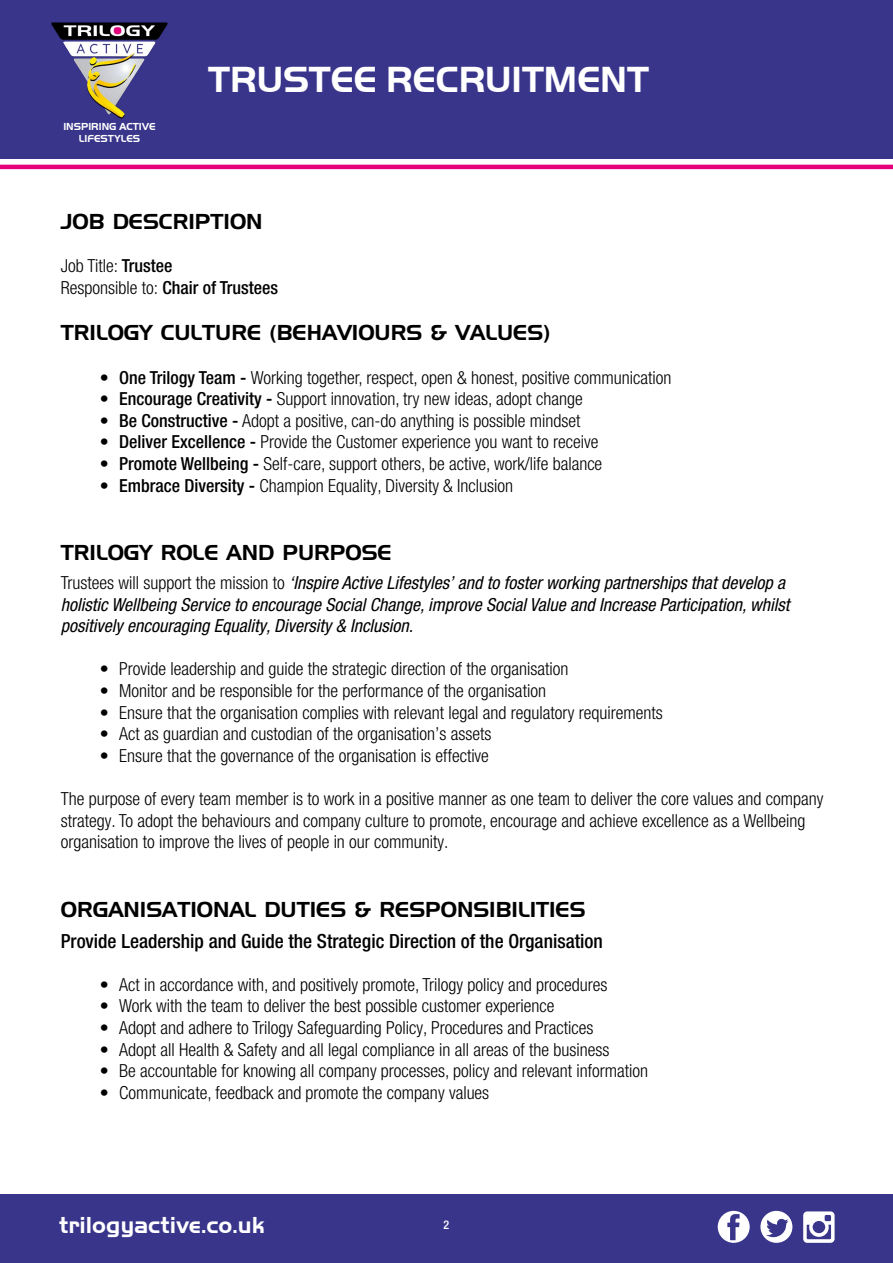
<style>
.page{position:relative;width:893px;height:1263px;background:#fff}
.page>*{position:absolute;margin:0;border:0;box-sizing:border-box;transform-origin:0 0}
.t1{font:700 37.5px "Handel Got D";color:#fff}
.t2{font:700 23.85px "Handel Got D";color:#fff}
.t3{font:21px "Handel Gothic";color:#000}
.t4{font:500 condensed 19.5px "Helvetica Neue LT Pro";color:#000}
.t5{font:300 condensed 18px/21.6px "Helvetica Neue LT Pro";color:#000}
.t6{font:italic condensed 18px/21.6px "Helvetica Neue LT Pro";color:#000}
.t7{font:500 condensed 12px "Helvetica Neue LT Pro";color:#fff}
.t8{font:700 10.5px/12.6px "Handel Got D";color:#fff;text-align:center}
.s1{font-weight:500}
.s2{font-weight:300;font-style:normal}
</style>
<div class="page">
<div style="left:0;top:0;width:893px;height:158px;background:#39358b"></div>
<img style="left:51px;top:22px;width:117px;height:97px">
<hr style="left:0;top:165px;width:893px;height:4px;background:#e6007d">
<div style="left:0;top:1195px;width:893px;height:68px;background:#39358b"></div>
<svg style="left:718px;top:1211px;width:32px;height:32px"></svg>
<svg style="left:760px;top:1211px;width:32px;height:32px"></svg>
<svg style="left:803px;top:1211px;width:32px;height:32px"></svg>
<p class="t8" style="left:63px;top:120px;width:94px">INSPIRING ACTIVE<br>LIFESTYLES</p>
<h1 class="t1" style="left:208px;top:59px;width:442px">TRUSTEE RECRUITMENT</h1>
<p class="t3" style="left:61px;top:212px;width:203px">JOB DESCRIPTION</p>
<p class="t5" style="left:61px;top:255px;width:219px">Job Title: <span class="s1">Trustee<br></span>Responsible to: <span class="s1">Chair of Trustees</span></p>
<p class="t3" style="left:61px;top:323px;width:491px">TRILOGY CULTURE (BEHAVIOURS &amp; VALUES)</p>
<p class="t5" style="left:100px;top:366px;width:573px"><span class="s1">• One Trilogy Team -</span> Working together, respect, open &amp; honest, positive communication</p>
<p class="t5" style="left:100px;top:388px;width:484px"><span class="s1">• Encourage Creativity -</span> Support innovation, try new ideas, adopt change</p>
<p class="t5" style="left:100px;top:409px;width:482px"><span class="s1">• Be Constructive -</span> Adopt a positive, can-do anything is possible mindset</p>
<p class="t5" style="left:100px;top:431px;width:500px"><span class="s1">• Deliver Excellence -</span> Provide the Customer experience you want to receive</p>
<p class="t5" style="left:100px;top:453px;width:504px"><span class="s1">• Promote Wellbeing -</span> Self-care, support others, be active, work/life balance</p>
<p class="t5" style="left:100px;top:474px;width:415px"><span class="s1">• Embrace Diversity -</span> Champion Equality, Diversity &amp; Inclusion</p>
<p class="t3" style="left:61px;top:543px;width:332px">TRILOGY ROLE AND PURPOSE</p>
<p class="t6" style="left:61px;top:572px;width:730px"><span class="s2">Trustees will support the mission to</span> ‘Inspire Active Lifestyles’ and to foster working partnerships that develop a holistic Wellbeing Service to encourage Social Change, improve Social Value and Increase Participation, whilst positively encouraging Equality, Diversity &amp; Inclusion.</p>
<p class="t5" style="left:100px;top:658px;width:470px">• Provide leadership and guide the strategic direction of the organisation</p>
<p class="t5" style="left:100px;top:680px;width:448px">• Monitor and be responsible for the performance of the organisation</p>
<p class="t5" style="left:100px;top:701px;width:564px">• Ensure that the organisation complies with relevant legal and regulatory requirements</p>
<p class="t5" style="left:100px;top:723px;width:393px">• Act as guardian and custodian of the organisation’s assets</p>
<p class="t5" style="left:100px;top:744px;width:391px">• Ensure that the governance of the organisation is effective</p>
<p class="t5" style="left:61px;top:788px;width:764px">The purpose of every team member is to work in a positive manner as one team to deliver the core values and company strategy. To adopt the behaviours and company culture to promote, encourage and achieve excellence as a Wellbeing organisation to improve the lives of people in our community.</p>
<p class="t3" style="left:61px;top:899px;width:526px">ORGANISATIONAL DUTIES &amp; RESPONSIBILITIES</p>
<p class="t4" style="left:61px;top:929px;width:544px">Provide Leadership and Guide the Strategic Direction of the Organisation</p>
<p class="t5" style="left:100px;top:973px;width:509px">• Act in accordance with, and positively promote, Trilogy policy and procedures</p>
<p class="t5" style="left:100px;top:995px;width:456px">• Work with the team to deliver the best possible customer experience</p>
<p class="t5" style="left:100px;top:1017px;width:495px">• Adopt and adhere to Trilogy Safeguarding Policy, Procedures and Practices</p>
<p class="t5" style="left:100px;top:1038px;width:511px">• Adopt all Health &amp; Safety and all legal compliance in all areas of the business</p>
<p class="t5" style="left:100px;top:1060px;width:550px">• Be accountable for knowing all company processes, policy and relevant information</p>
<p class="t5" style="left:100px;top:1081px;width:391px">• Communicate, feedback and promote the company values</p>
<h2 class="t2" style="left:59px;top:1211px;width:207px">trilogyactive.co.uk</h2>
<p class="t7" style="left:444px;top:1217px;width:7px">2</p>
</div>
